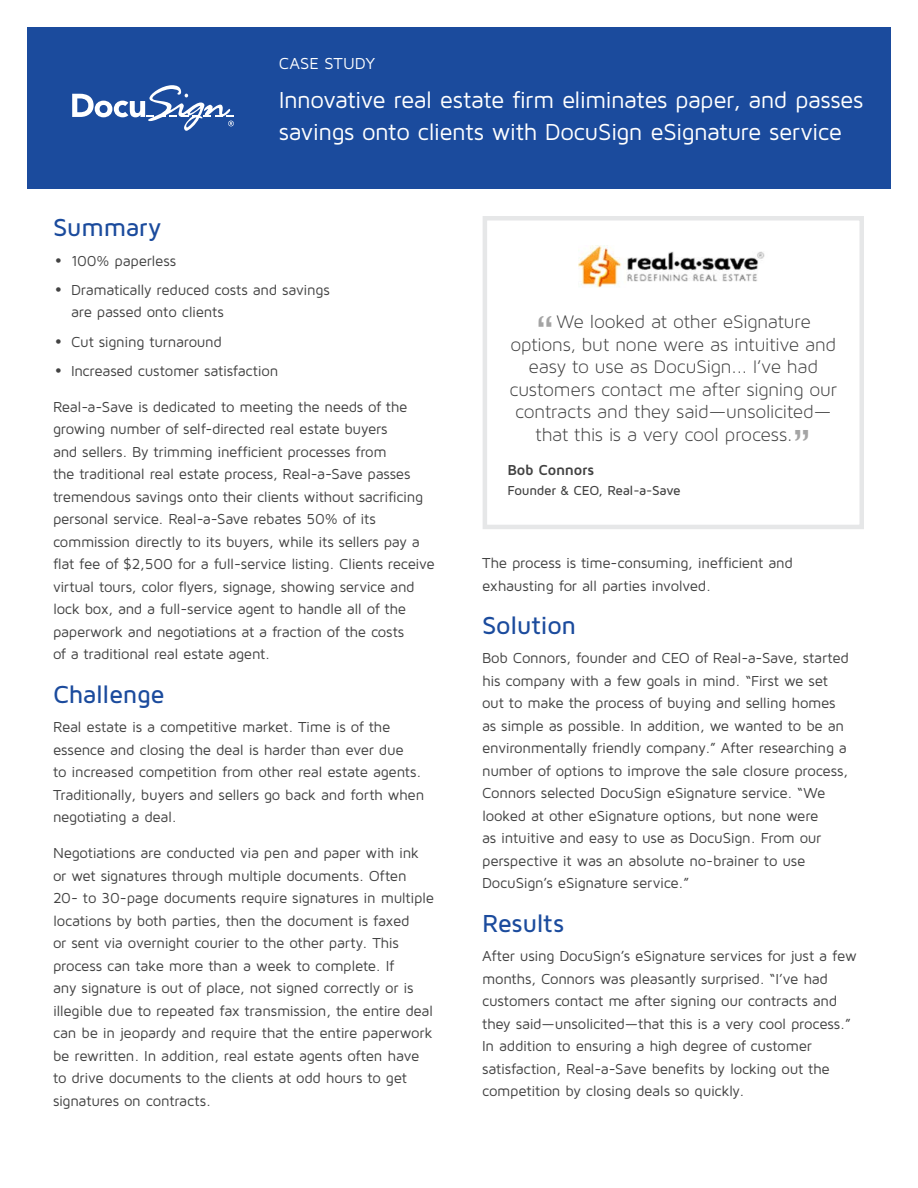
<style>
.page{position:relative;width:918px;height:1188px;background:#fff}
.page>*{position:absolute;margin:0;border:0;box-sizing:border-box;transform-origin:0 0}
.Pullquote{font:40.5px "Lucida Bright";color:#a4a4a4}
.Subhead_1{font:500 25.5px "Maven Pro";letter-spacing:-.02em;color:#1b4b9d}
.HEADLINE{font:24px/31.5px "Maven Pro";letter-spacing:-.025em;color:#fff}
.Pullquote-2{font:19.5px "Maven Pro Light 300";letter-spacing:-.01em;color:#424242}
.Eyebrow{font:16.5px "Maven Pro";letter-spacing:-.005em;color:#fff}
.Body{font:15px/22.5px "Maven Pro";letter-spacing:-.02em;color:#424242}
.Body_-_Intro{font:15px/22.5px "Maven Pro";letter-spacing:-.02em;color:#424242}
.Pullquote_Source{font:700 15px "Maven Pro";letter-spacing:-.015em;color:#424242}
.Pullquote_Source_Tit{font:500 13.5px "Maven Pro";letter-spacing:-.025em;color:#424242}
.s1{font-size:19.5px}
</style>
<div class="page">
<div style="left:27px;top:27px;width:864px;height:162px;background:#1b4b9d"></div>
<svg style="left:72px;top:85px;width:162px;height:46px"></svg>
<img style="left:579px;top:245px;width:186px;height:43px">
<div style="left:483px;top:216px;width:381px;height:313px;border:4px solid #e6e7e8"></div>
<p class="Eyebrow" style="left:279px;top:53px;width:98px">CASE STUDY</p>
<p class="HEADLINE" style="left:279px;top:83px;width:586px">Innovative real estate firm eliminates paper, and passes savings onto clients with DocuSign eSignature service</p>
<p class="Subhead_1" style="left:53px;top:212px;width:110px">Summary</p>
<p class="Body_-_Intro" style="left:55px;top:249px;width:123px"><span class="s1">•</span> 100% paperless</p>
<p class="Body_-_Intro" style="left:71px;top:278px;width:260px;text-indent:-16px"><span class="s1">•</span> Dramatically reduced costs and savings are passed onto clients</p>
<p class="Body_-_Intro" style="left:55px;top:330px;width:169px"><span class="s1">•</span> Cut signing turnaround</p>
<p class="Body_-_Intro" style="left:55px;top:359px;width:225px"><span class="s1">•</span> Increased customer satisfaction</p>
<p class="Body_-_Intro" style="left:53px;top:395px;width:383px">Real-a-Save is dedicated to meeting the needs of the growing number of self-directed real estate buyers<br>and sellers. By trimming inefficient processes from<br>the traditional real estate process, Real-a-Save passes tremendous savings onto their clients without sacrificing personal service. Real-a-Save rebates 50% of its commission directly to its buyers, while its sellers pay a flat fee of $2,500 for a full-service listing. Clients receive virtual tours, color flyers, signage, showing service and lock box, and a full-service agent to handle all of the paperwork and negotiations at a fraction of the costs<br>of a traditional real estate agent.</p>
<p class="Subhead_1" style="left:53px;top:678px;width:113px">Challenge</p>
<p class="Body" style="left:53px;top:715px;width:373px">Real estate is a competitive market. Time is of the essence and closing the deal is harder than ever due<br>to increased competition from other real estate agents.<br>Traditionally, buyers and sellers go back and forth when negotiating a deal.</p>
<p class="Body" style="left:53px;top:841px;width:383px">Negotiations are conducted via pen and paper with ink or wet signatures through multiple documents. Often 20- to 30-page documents require signatures in multiple locations by both parties, then the document is faxed<br>or sent via overnight courier to the other party. This process can take more than a week to complete. If<br>any signature is out of place, not signed correctly or is illegible due to repeated fax transmission, the entire deal can be in jeopardy and require that the entire paperwork be rewritten. In addition, real estate agents often have to drive documents to the clients at odd hours to get signatures on contracts.</p>
<p class="Pullquote" style="left:536px;top:309px;width:20px">“</p>
<p class="Pullquote-2" style="left:557px;top:311px;width:256px">We looked at other eSignature</p>
<p class="Pullquote-2" style="left:510px;top:334px;width:327px">options, but none were as intuitive and</p>
<p class="Pullquote-2" style="left:529px;top:356px;width:291px">easy to use as DocuSign... I’ve had</p>
<p class="Pullquote-2" style="left:510px;top:379px;width:329px">customers contact me after signing our</p>
<p class="Pullquote-2" style="left:515px;top:401px;width:318px">contracts and they said—unsolicited—</p>
<p class="Pullquote-2" style="left:536px;top:424px;width:259px">that this is a very cool process.</p>
<p class="Pullquote" style="left:793px;top:423px;width:20px">”</p>
<p class="Pullquote_Source" style="left:507px;top:461px;width:88px">Bob Connors</p>
<p class="Pullquote_Source_Tit" style="left:507px;top:482px;width:175px">Founder &amp; CEO, Real-a-Save</p>
<p class="Body" style="left:482px;top:551px;width:312px">The process is time-consuming, inefficient and exhausting for all parties involved.</p>
<p class="Subhead_1" style="left:482px;top:610px;width:96px">Solution</p>
<p class="Body" style="left:482px;top:647px;width:368px">Bob Connors, founder and CEO of Real-a-Save, started his company with a few goals in mind. “First we set out to make the process of buying and selling homes as simple as possible. In addition, we wanted to be an environmentally friendly company.” After researching a number of options to improve the sale closure process, Connors selected DocuSign eSignature service. “We looked at other eSignature options, but none were<br>as intuitive and easy to use as DocuSign. From our perspective it was an absolute no-brainer to use DocuSign’s eSignature service.”</p>
<p class="Subhead_1" style="left:482px;top:907px;width:84px">Results</p>
<p class="Body" style="left:482px;top:944px;width:376px">After using DocuSign’s eSignature services for just a few months, Connors was pleasantly surprised. “I’ve had customers contact me after signing our contracts and they said—unsolicited—that this is a very cool process.” In addition to ensuring a high degree of customer satisfaction, Real-a-Save benefits by locking out the competition by closing deals so quickly.</p>
</div>
